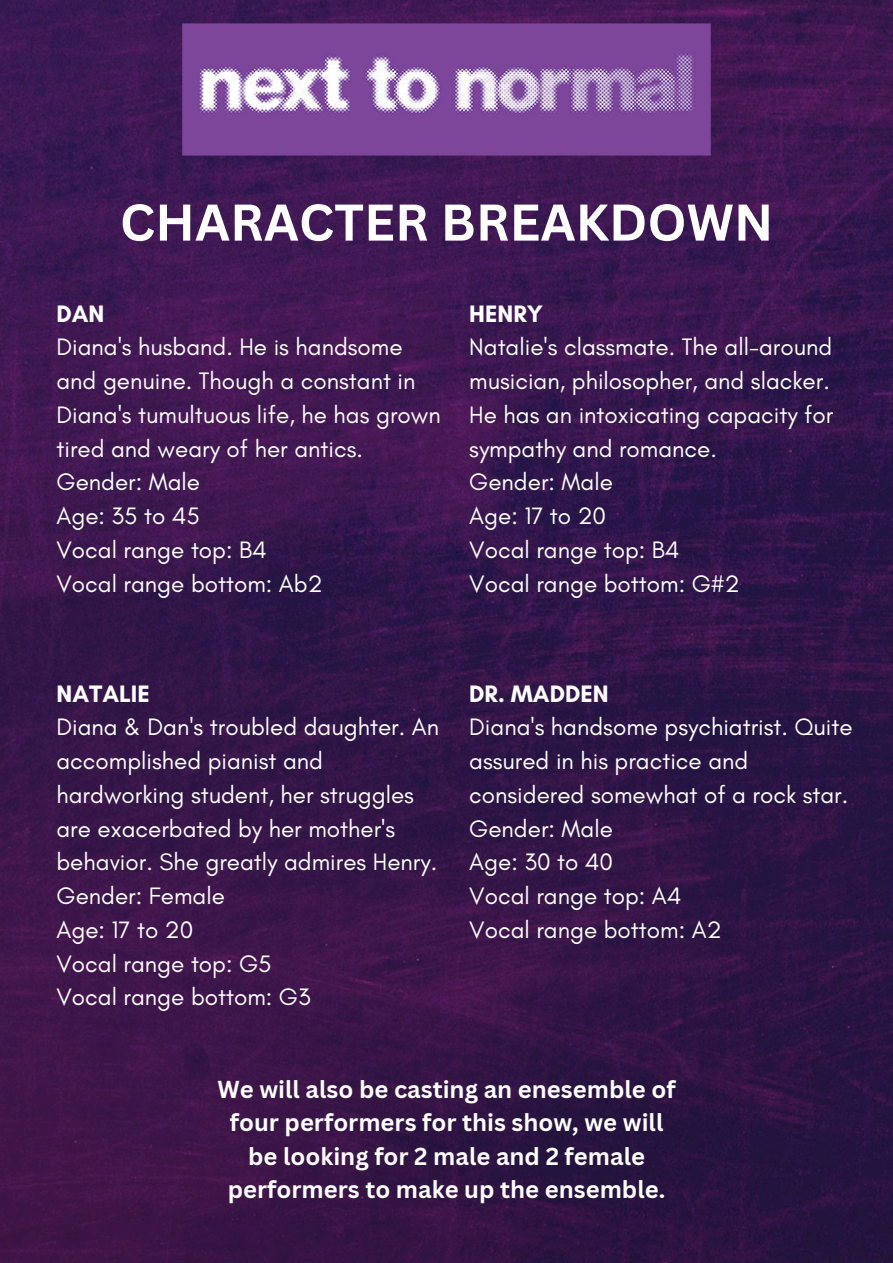
<style>
.page{position:relative;width:893px;height:1263px;background:#fff}
.page>*{position:absolute;margin:0;border:0;box-sizing:border-box;transform-origin:0 0}
.t1{font:700 50.47px "Canva Sans";color:#fff}
.t2{font:24.22px/33.8px "Glacial Indifference";color:#fff}
.t3{font:700 24.22px "Glacial Indifference";color:#fff}
.t4{font:700 23.85px/33.4px "Canva Sans";color:#fff;text-align:center}
</style>
<div class="page">
<img style="left:0;top:0;width:893px;height:1263px">
<img style="left:156px;top:0;width:581px;height:380px">
<p class="t1" style="left:120px;top:187px;width:655px">CHARACTER BREAKDOWN</p>
<h1 class="t3" style="left:56px;top:299px;width:49px">DAN</h1>
<p class="t2" style="left:56px;top:330px;width:386px">Diana's husband. He is handsome and genuine. Though a constant in Diana's tumultuous life, he has grown tired and weary of her antics.</p>
<p class="t2" style="left:56px;top:465px;width:145px">Gender: Male</p>
<p class="t2" style="left:56px;top:499px;width:145px">Age: 35 to 45</p>
<p class="t2" style="left:56px;top:533px;width:212px">Vocal range top: B4</p>
<p class="t2" style="left:56px;top:566px;width:268px">Vocal range bottom: Ab2</p>
<p class="t3" style="left:469px;top:299px;width:75px">HENRY</p>
<p class="t2" style="left:469px;top:330px;width:365px">Natalie's classmate. The all-around musician, philosopher, and slacker.<br>He has an intoxicating capacity for sympathy and romance.</p>
<p class="t2" style="left:469px;top:465px;width:145px">Gender: Male</p>
<p class="t2" style="left:469px;top:499px;width:138px">Age: 17 to 20</p>
<p class="t2" style="left:469px;top:533px;width:212px">Vocal range top: B4</p>
<p class="t2" style="left:469px;top:566px;width:272px">Vocal range bottom: G#2</p>
<p class="t3" style="left:56px;top:679px;width:95px">NATALIE</p>
<p class="t2" style="left:56px;top:710px;width:384px">Diana &amp; Dan's troubled daughter. An accomplished pianist and hardworking student, her struggles are exacerbated by her mother's behavior. She greatly admires Henry.</p>
<p class="t2" style="left:56px;top:879px;width:170px">Gender: Female</p>
<p class="t2" style="left:56px;top:912px;width:138px">Age: 17 to 20</p>
<p class="t2" style="left:56px;top:946px;width:217px">Vocal range top: G5</p>
<p class="t2" style="left:56px;top:980px;width:256px">Vocal range bottom: G3</p>
<p class="t3" style="left:469px;top:679px;width:141px">DR. MADDEN</p>
<p class="t2" style="left:469px;top:710px;width:385px">Diana's handsome psychiatrist. Quite assured in his practice and considered somewhat of a rock star.</p>
<p class="t2" style="left:469px;top:811px;width:145px">Gender: Male</p>
<p class="t2" style="left:469px;top:845px;width:145px">Age: 30 to 40</p>
<p class="t2" style="left:469px;top:879px;width:214px">Vocal range top: A4</p>
<p class="t2" style="left:469px;top:912px;width:254px">Vocal range bottom: A2</p>
<p class="t4" style="left:218px;top:1072px;width:459px">We will also be casting an enesemble of four performers for this show, we will be looking for 2 male and 2 female performers to make up the ensemble.</p>
</div>
